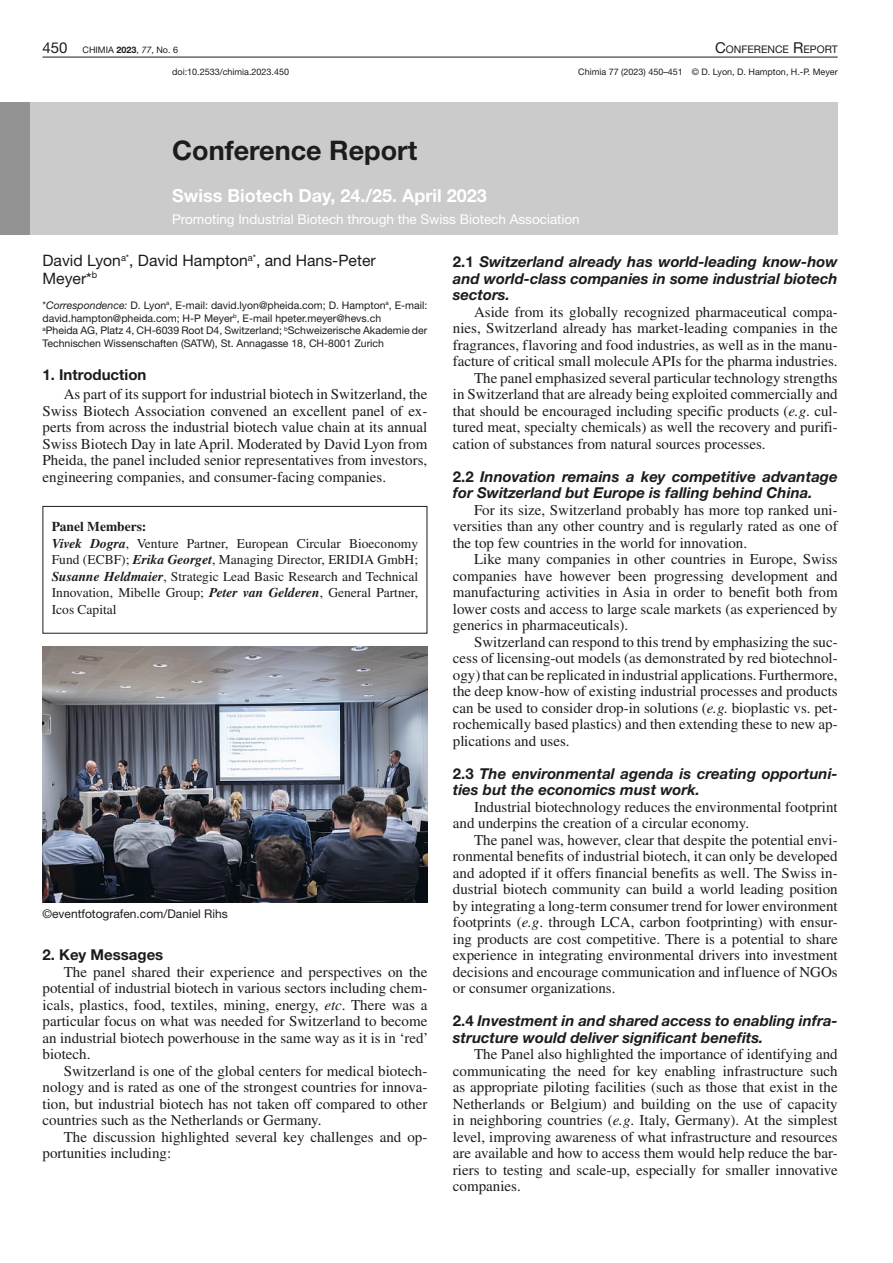
<style>
.page{position:relative;width:893px;height:1263px;background:#fff}
.page>*{position:absolute;margin:0;border:0;box-sizing:border-box;transform-origin:0 0}
.t1{font:700 27px "Helvetica Neue LT Std";color:#1c1c1c}
.t2{font:700 18px "Helvetica Neue LT Std";color:#fff}
.t3{font:15.75px/17.2px "Helvetica Neue LT Std";color:#1c1c1c}
.t4{font:15px/16.5px "Times LT Pro";color:#1c1c1c;text-align:justify}
.t5{font:italic 700 15px/16.5px "Helvetica Neue LT Std";color:#1c1c1c}
.t6{font:700 15px "Helvetica Neue LT Std";color:#1c1c1c}
.t7{font:13.5px/16.5px "Times LT Pro";color:#1c1c1c}
.t8{font:13.5px "Helvetica Neue LT Std";color:#fff}
.t9{font:12px "Helvetica Neue LT Std";color:#1c1c1c}
.t10{font:10.5px/12.6px "Helvetica Neue LT Std";color:#1c1c1c}
.t11{font:10.5px "Helvetica Neue LT Std";color:#1c1c1c}
.t12{font:9px "Helvetica Neue LT Std";color:#1c1c1c}
.s1{font-size:15px}
.s2{font-weight:700}
.s3{font-style:italic}
.s4{font-weight:700;font-style:italic}
.s5{font-style:normal}
</style>
<div class="page">
<div style="left:0;top:102px;width:838px;height:132px;background:#cbcbcb"></div>
<div style="left:0;top:102px;width:30px;height:132px;background:#939393"></div>
<hr style="left:43px;top:57px;width:795px;height:1px;background:#1c1c1c">
<img style="left:43px;top:647px;width:384px;height:256px">
<div style="left:43px;top:506px;width:384px;height:128px;border:1px solid #1c1c1c"></div>
<p class="t12" style="left:43px;top:44px;width:137px"><span class="s1">450</span> CHIMIA <span class="s2">2023</span>, <span class="s3">77</span>, No. 6</p>
<p class="t11" style="left:715px;top:43px;width:124px"><span class="s1">C</span>ONFERENCE <span class="s1">R</span>EPORT</p>
<p class="t12" style="left:172px;top:67px;width:118px">doi:10.2533/chimia.2023.450</p>
<p class="t12" style="left:578px;top:67px;width:261px">Chimia 77 (2023) 450–451 © D. Lyon, D. Hampton, H.-P. Meyer</p>
<h1 class="t1" style="left:172px;top:134px;width:247px">Conference Report</h1>
<p class="t2" style="left:172px;top:184px;width:316px">Swiss Biotech Day, 24./25. April 2023</p>
<p class="t8" style="left:172px;top:211px;width:409px">Promoting Industrial Biotech through the Swiss Biotech Association</p>
<p class="t3" style="left:43px;top:252px;width:335px">David Lyon<sup>a*</sup>, David Hampton<sup>a*</sup>, and Hans-Peter<br>Meyer*<sup>b</sup></p>
<p class="t10" style="left:43px;top:299px;width:386px">*<span class="s3">Correspondence:</span> D. Lyon<sup>a</sup>, E-mail: david.lyon@pheida.com; D. Hampton<sup>a</sup>, E-mail: david.hampton@pheida.com; H-P Meyer<sup>b</sup>, E-mail hpeter.meyer@hevs.ch<br><sup>a</sup>Pheida AG, Platz 4, CH-6039 Root D4, Switzerland; <sup>b</sup>Schweizerische Akademie der Technischen Wissenschaften (SATW), St. Annagasse 18, CH-8001 Zurich</p>
<p class="t6" style="left:43px;top:365px;width:105px">1. Introduction</p>
<p class="t4" style="left:43px;top:386px;width:386px;text-indent:21px">As part of its support for industrial biotech in Switzerland, the Swiss Biotech Association convened an excellent panel of ex&shy;perts from across the industrial biotech value chain at its annual Swiss Biotech Day in late April. Moderated by David Lyon from Pheida, the panel included senior representatives from investors, engineering companies, and consumer-facing companies.</p>
<p class="t7" style="left:52px;top:518px;width:368px"><span class="s2">Panel Members:<br></span><span class="s4">Vivek Dogra</span>, Venture Partner, European Circular Bioeconomy Fund (ECBF); <span class="s4">Erika Georget</span>, Managing Director, ERIDIA GmbH; <span class="s4">Susanne Heldmaier</span>, Strategic Lead Basic Research and Technical Innovation, Mibelle Group; <span class="s4">Peter van Gelderen</span>, General Partner, Icos Capital</p>
<p class="t9" style="left:43px;top:907px;width:187px">©eventfotografen.com/Daniel Rihs</p>
<p class="t6" style="left:43px;top:945px;width:122px">2. Key Messages</p>
<p class="t4" style="left:43px;top:963px;width:387px;text-indent:21px">The panel shared their experience and perspectives on the potential of industrial biotech in various sectors including chem&shy;icals, plastics, food, textiles, mining, energy, <span class="s3">etc</span>. There was a particular focus on what was needed for Switzerland to become an industrial biotech powerhouse in the same way as it is in ‘red’ biotech.</p>
<p class="t4" style="left:43px;top:1062px;width:386px;text-indent:21px">Switzerland is one of the global centers for medical biotech&shy;nology and is rated as one of the strongest countries for innova&shy;tion, but industrial biotech has not taken off compared to other countries such as the Netherlands or Germany.</p>
<p class="t4" style="left:43px;top:1128px;width:386px;text-indent:21px">The discussion highlighted several key challenges and op&shy;portunities including:</p>
<p class="t5" style="left:453px;top:253px;width:386px;text-align:justify"><span class="s5">2.1</span> Switzerland already has world-leading know-how and world-class companies in some industrial biotech sectors.</p>
<p class="t4" style="left:474px;top:303px;width:365px">Aside from its globally recognized pharmaceutical compa-</p>
<p class="t4" style="left:453px;top:320px;width:386px">nies, Switzerland already has market-leading companies in the</p>
<p class="t4" style="left:453px;top:336px;width:386px">fragrances, flavoring and food industries, as well as in the manu-</p>
<p class="t4" style="left:453px;top:353px;width:386px">facture of critical small molecule APIs for the pharma industries.</p>
<p class="t4" style="left:474px;top:369px;width:365px">The panel emphasized several particular technology strengths</p>
<p class="t4" style="left:453px;top:386px;width:386px">in Switzerland that are already being exploited commercially and</p>
<p class="t4" style="left:453px;top:402px;width:386px">that should be encouraged including specific products (<span class="s3">e.g</span>. cul-</p>
<p class="t4" style="left:453px;top:419px;width:386px">tured meat, specialty chemicals) as well the recovery and purifi-</p>
<p class="t4" style="left:453px;top:435px;width:314px">cation of substances from natural sources processes.</p>
<p class="t5" style="left:453px;top:468px;width:386px"><span class="s5">2.2</span> Innovation remains a key competitive advantage for Switzerland but Europe is falling behind China.</p>
<p class="t4" style="left:453px;top:501px;width:386px;text-indent:21px">For its size, Switzerland probably has more top ranked uni&shy;versities than any other country and is regularly rated as one of the top few countries in the world for innovation.</p>
<p class="t4" style="left:453px;top:551px;width:386px;text-indent:21px">Like many companies in other countries in Europe, Swiss companies have however been progressing development and manufacturing activities in Asia in order to benefit both from lower costs and access to large scale markets (as experienced by generics in pharmaceuticals).</p>
<p class="t4" style="left:453px;top:633px;width:386px;text-indent:21px">Switzerland can respond to this trend by emphasizing the suc&shy;cess of licensing-out models (as demonstrated by red biotechnol&shy;ogy)that can be replicated in industrial applications.Furthermore, the deep know-how of existing industrial processes and products can be used to consider drop-in solutions (<span class="s3">e.g.</span> bioplastic vs. pet&shy;rochemically based plastics) and then extending these to new ap&shy;plications and uses.</p>
<p class="t5" style="left:453px;top:765px;width:386px"><span class="s5">2.3</span> The environmental agenda is creating opportuni&shy;ties but the economics must work.</p>
<p class="t4" style="left:453px;top:798px;width:386px;text-indent:21px">Industrial biotechnology reduces the environmental footprint and underpins the creation of a circular economy.</p>
<p class="t4" style="left:453px;top:831px;width:386px;text-indent:21px">The panel was, however, clear that despite the potential envi&shy;ronmental benefits of industrial biotech, it can only be developed and adopted if it offers financial benefits as well. The Swiss in&shy;dustrial biotech community can build a world leading position by integrating a long-term consumer trend for lower environment footprints (<span class="s3">e.g</span>. through LCA, carbon footprinting) with ensur&shy;ing products are cost competitive. There is a potential to share experience in integrating environmental drivers into investment decisions and encourage communication and influence of NGOs or consumer organizations.</p>
<p class="t5" style="left:453px;top:1012px;width:386px"><span class="s5">2.4</span> Investment in and shared access to enabling infra&shy;structure would deliver significant benefits.</p>
<p class="t4" style="left:453px;top:1046px;width:386px;text-indent:21px">The Panel also highlighted the importance of identifying and communicating the need for key enabling infrastructure such as appropriate piloting facilities (such as those that exist in the Netherlands or Belgium) and building on the use of capacity in neighboring countries (<span class="s3">e.g</span>. Italy, Germany). At the simplest level, improving awareness of what infrastructure and resources are available and how to access them would help reduce the bar&shy;riers to testing and scale-up, especially for smaller innovative companies.</p>
</div>
